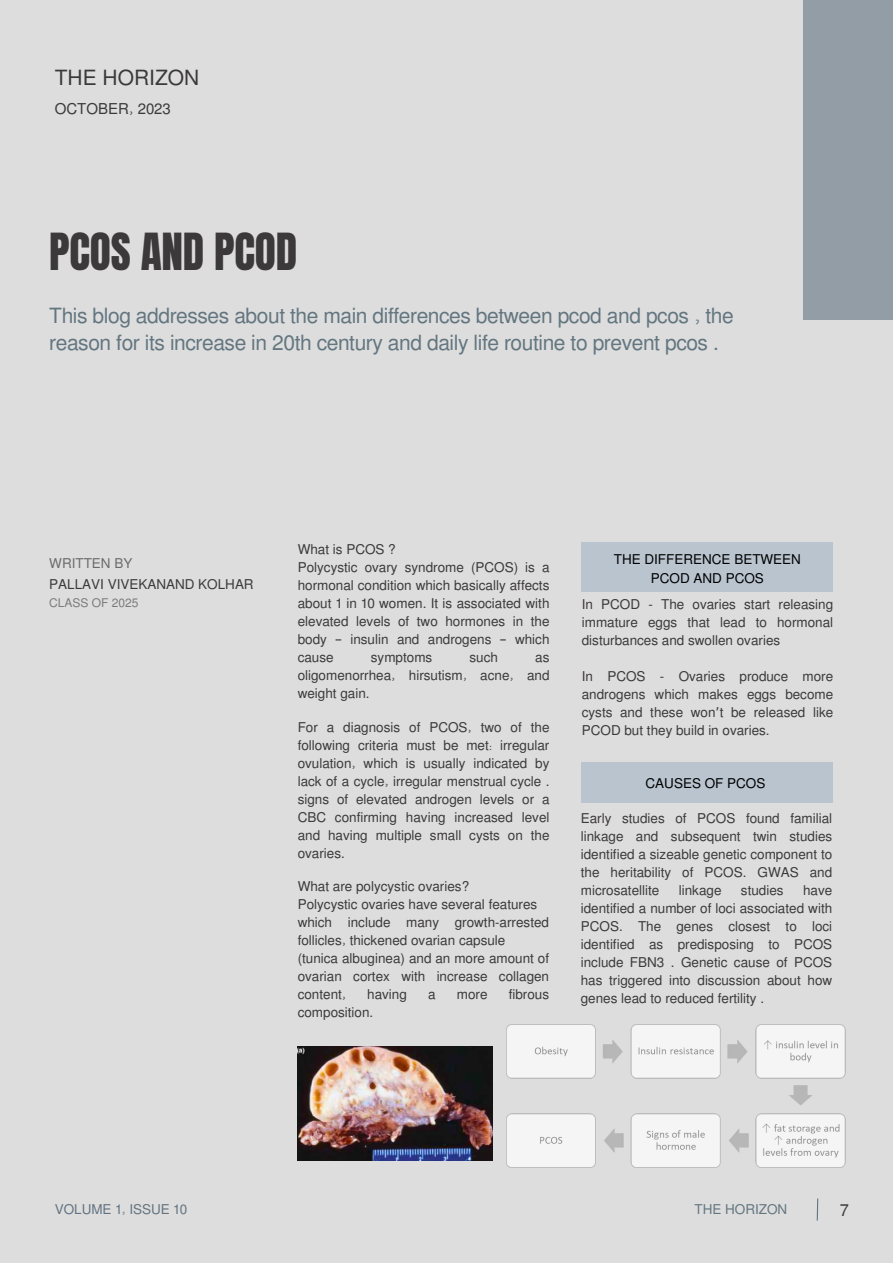
<style>
.page{position:relative;width:893px;height:1264px;background:#fff}
.page>*{position:absolute;margin:0;border:0;box-sizing:border-box;transform-origin:0 0}
.t1{font:43.5px "Anton";letter-spacing:-.005em;color:#3b3939}
.t2{font:21px/27px "Mukti";letter-spacing:-.02em;color:#637680}
.t3{font:21px "Mukti";color:#3b3939}
.t4{font:16.5px "Mukti";color:#3b3939}
.t5{font:15px "Mukti";color:#3b3939}
.t6{font:13.5px/18px "Mukti";color:#3b3939;text-align:justify}
.t7{font:13.5px/18.8px "Mukti";color:#000;text-align:center}
.t8{font:13.5px "Mukti";color:#637380}
.t9{font:13.5px "Mukti";color:#637680}
.t10{font:12px "Mukti";color:#3b3939}
.s1{font-family:"Noto Sans Gurmukhi"}
</style>
<div class="page">
<div style="left:0;top:0;width:892px;height:1262px;background:#ddd"></div>
<div style="left:803px;top:0;width:89px;height:320px;background:#939da5"></div>
<hr style="left:816px;top:1198px;width:2px;height:22px;background:#637680">
<img style="left:298px;top:1046px;width:194px;height:114px">
<div style="left:581px;top:542px;width:252px;height:49px;background:#b9c4cf"></div>
<div style="left:581px;top:762px;width:252px;height:40px;background:#b9c4cf"></div>
<img style="left:506px;top:1024px;width:340px;height:144px">
<p class="t3" style="left:55px;top:62px;width:146px">THE HORIZON</p>
<p class="t5" style="left:55px;top:98px;width:118px">OCTOBER, 2023</p>
<p class="t1" style="left:49px;top:220px;width:249px">PCOS AND PCOD</p>
<p class="t2" style="left:49px;top:301px;width:686px">This blog addresses about the main differences between pcod and pcos , the reason for its increase in 20th century and daily life routine to prevent pcos .</p>
<p class="t6" style="left:49px;top:554px;width:85px">WRITTEN BY</p>
<p class="t6" style="left:49px;top:574px;width:206px">PALLAVI VIVEKANAND KOLHAR</p>
<p class="t10" style="left:49px;top:594px;width:91px">CLASS OF 2025</p>
<p class="t6" style="left:298px;top:540px;width:100px">What is PCOS ?</p>
<p class="t6" style="left:298px;top:558px;width:253px">Polycystic ovary syndrome (PCOS) is a hormonal condition which basically affects about 1 in 10 women. It is associated with elevated levels of two hormones in the body <span class="s1">–</span> insulin and androgens <span class="s1">–</span> which cause</p>
<p class="t6" style="left:371px;top:648px;width:63px">symptoms</p>
<p class="t6" style="left:469px;top:648px;width:30px">such</p>
<p class="t6" style="left:298px;top:648px;width:253px;text-indent:237px">as oligomenorrhea, hirsutism, acne, and weight gain.</p>
<p class="t7" style="left:613px;top:549px;width:189px">THE DIFFERENCE BETWEEN<br>PCOD AND PCOS</p>
<p class="t6" style="left:581px;top:594px;width:253px">In PCOD - The ovaries start releasing immature eggs that lead to hormonal disturbances and swollen ovaries</p>
<p class="t6" style="left:581px;top:666px;width:253px">In PCOS - Ovaries produce more androgens which makes eggs become cysts and these won<span class="s1">’</span>t be released like</p>
<p class="t6" style="left:298px;top:717px;width:175px">For a diagnosis of PCOS,</p>
<p class="t6" style="left:581px;top:720px;width:189px">PCOD but they build in ovaries.</p>
<p class="t6" style="left:298px;top:717px;width:253px;text-indent:183px">two of the following criteria must be met: irregular ovulation, which is usually indicated by lack of a cycle, irregular menstrual cycle . signs of elevated androgen levels or a CBC confirming having increased level and having multiple small cysts on the ovaries.</p>
<p class="t7" style="left:645px;top:772px;width:121px">CAUSES OF PCOS</p>
<p class="t6" style="left:580px;top:809px;width:253px">Early studies of PCOS found familial linkage and subsequent twin studies identified a sizeable genetic component to the heritability of PCOS. GWAS and microsatellite</p>
<p class="t6" style="left:298px;top:877px;width:173px">What are polycystic ovaries?</p>
<p class="t6" style="left:298px;top:894px;width:241px">Polycystic ovaries have several features</p>
<p class="t6" style="left:298px;top:912px;width:253px">which include many growth-arrested follicles, thickened ovarian capsule</p>
<p class="t6" style="left:298px;top:948px;width:253px">(tunica albuginea) and an more amount of ovarian cortex with increase collagen content,</p>
<p class="t6" style="left:580px;top:881px;width:253px;text-indent:222px">have identified a number of loci associated with PCOS. The genes closest to loci identified as predisposing to PCOS include FBN3 . Genetic cause of PCOS has triggered into discussion about how genes lead to reduced fertility .</p>
<p class="t6" style="left:678px;top:881px;width:44px">linkage</p>
<p class="t6" style="left:740px;top:881px;width:44px">studies</p>
<p class="t6" style="left:367px;top:984px;width:41px">having</p>
<p class="t6" style="left:428px;top:984px;width:9px">a</p>
<p class="t6" style="left:457px;top:984px;width:32px">more</p>
<p class="t6" style="left:508px;top:984px;width:42px">fibrous</p>
<p class="t6" style="left:298px;top:1002px;width:77px">composition.</p>
<p class="t8" style="left:55px;top:1199px;width:134px">VOLUME 1, ISSUE 10</p>
<p class="t9" style="left:694px;top:1199px;width:94px">THE HORIZON</p>
<p class="t4" style="left:839px;top:1198px;width:11px">7</p>
</div>
